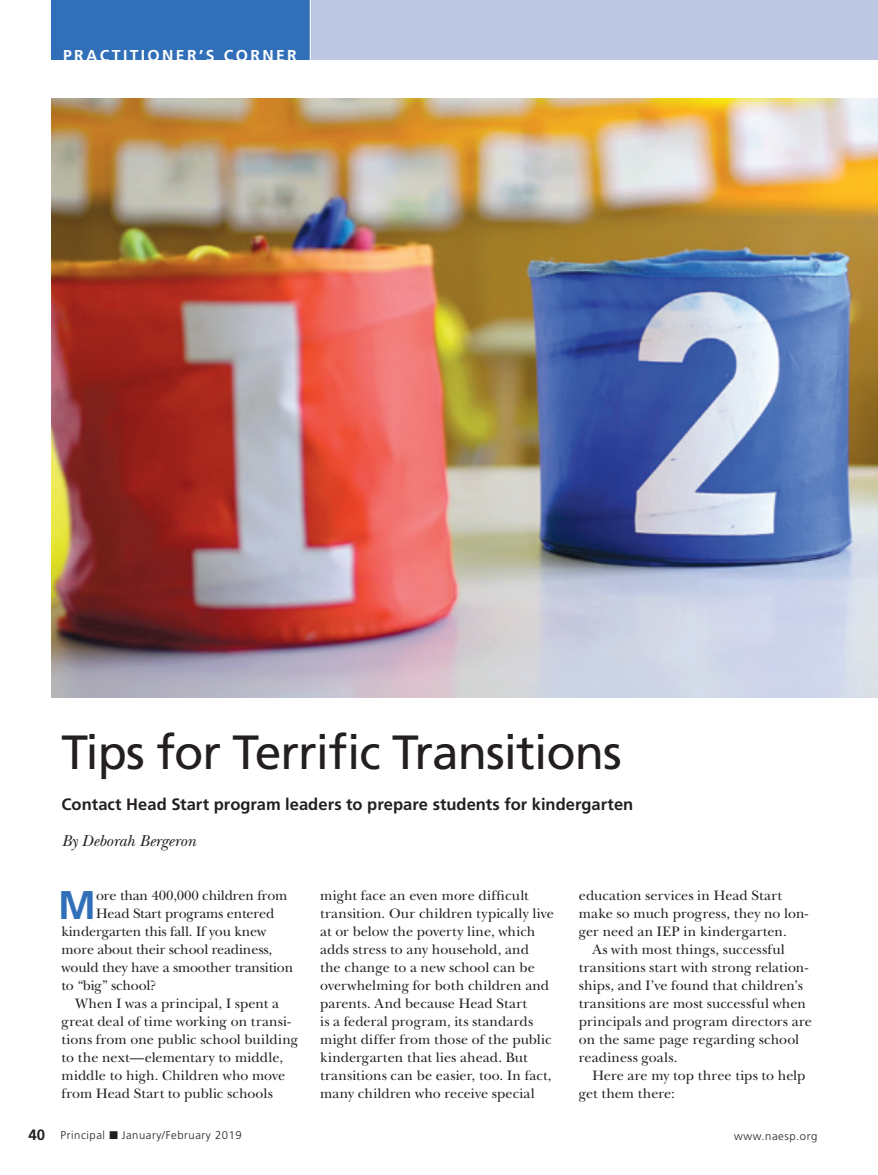
<style>
.page{position:relative;width:878px;height:1175px;background:#fff}
.page>*{position:absolute;margin:0;border:0;box-sizing:border-box;transform-origin:0 0}
.DEPT_Headline{font:48px "Frutiger";letter-spacing:-.02em;color:#231f20}
.DEPT_1stP{font:700 40.05px "Frutiger";color:#3170b8}
.DEPT_Dek{font:700 16.5px "Frutiger";color:#231f20}
.DEPT_Byline{font:italic 16.5px "New Baskerville";letter-spacing:.005em;color:#231f20}
.t1{font:700 15.75px "Frutiger";letter-spacing:.15em;color:#fff}
.Body_Indent{font:14.25px/18px "New Baskerville";letter-spacing:.005em;color:#231f20}
.DEPT_1stP-2{font:14.25px "New Baskerville";letter-spacing:-.01em;color:#231f20}
.t2{font:300 11.25px "Frutiger";letter-spacing:.05em;color:#231f20}
.s1{font-weight:700;font-size:15px}
</style>
<div class="page">
<div style="left:51px;top:0;width:259px;height:60px;background:#3170b8"></div>
<div style="left:310px;top:0;width:568px;height:60px;background:#bdc7e4"></div>
<hr style="left:310px;top:0;width:1px;height:60px;background:#fff">
<img style="left:51px;top:99px;width:827px;height:598px">
<p class="t1" style="left:63px;top:46px;width:235px">PRACTITIONER’S CORNER</p>
<p class="DEPT_Headline" style="left:62px;top:724px;width:562px">Tips for Terrific Transitions</p>
<p class="DEPT_Dek" style="left:62px;top:795px;width:573px">Contact Head Start program leaders to prepare students for kindergarten</p>
<p class="DEPT_Byline" style="left:62px;top:831px;width:136px">By Deborah Bergeron</p>
<p class="DEPT_1stP" style="left:58px;top:881px;width:39px">M</p>
<p class="DEPT_1stP-2" style="left:96px;top:887px;width:193px">ore than 400,000 children from</p>
<p class="DEPT_1stP-2" style="left:96px;top:905px;width:180px">Head Start programs entered</p>
<p class="DEPT_1stP-2" style="left:62px;top:923px;width:206px">kindergarten this fall. If you knew</p>
<p class="DEPT_1stP-2" style="left:62px;top:941px;width:212px">more about their school readiness,</p>
<p class="DEPT_1stP-2" style="left:62px;top:959px;width:233px">would they have a smoother transition</p>
<p class="DEPT_1stP-2" style="left:62px;top:977px;width:96px">to “big” school?</p>
<p class="Body_Indent" style="left:62px;top:994px;width:238px;text-indent:14px">When I was a principal, I spent a great deal of time working on transi&shy;tions from one public school building to the next—elementary to middle, middle to high. Children who move from Head Start to public schools</p>
<p class="Body_Indent" style="left:320px;top:886px;width:235px">might face an even more difficult transition. Our children typically live at or below the poverty line, which adds stress to any household, and<br>the change to a new school can be overwhelming for both children and parents. And because Head Start<br>is a federal program, its standards might differ from those of the public kindergarten that lies ahead. But transitions can be easier, too. In fact, many children who receive special</p>
<p class="Body_Indent" style="left:579px;top:886px;width:231px">education services in Head Start make so much progress, they no lon&shy;ger need an IEP in kindergarten.</p>
<p class="Body_Indent" style="left:579px;top:940px;width:234px;text-indent:14px">As with most things, successful transitions start with strong relation&shy;ships, and I’ve found that children’s transitions are most successful when principals and program directors are on the same page regarding school readiness goals.</p>
<p class="Body_Indent" style="left:579px;top:1066px;width:228px;text-indent:14px">Here are my top three tips to help get them there:</p>
<p class="t2" style="left:28px;top:1129px;width:215px"><span class="s1">40</span> Principal ■ January/February 2019</p>
<p class="t2" style="left:734px;top:1129px;width:85px">www.naesp.org</p>
</div>
